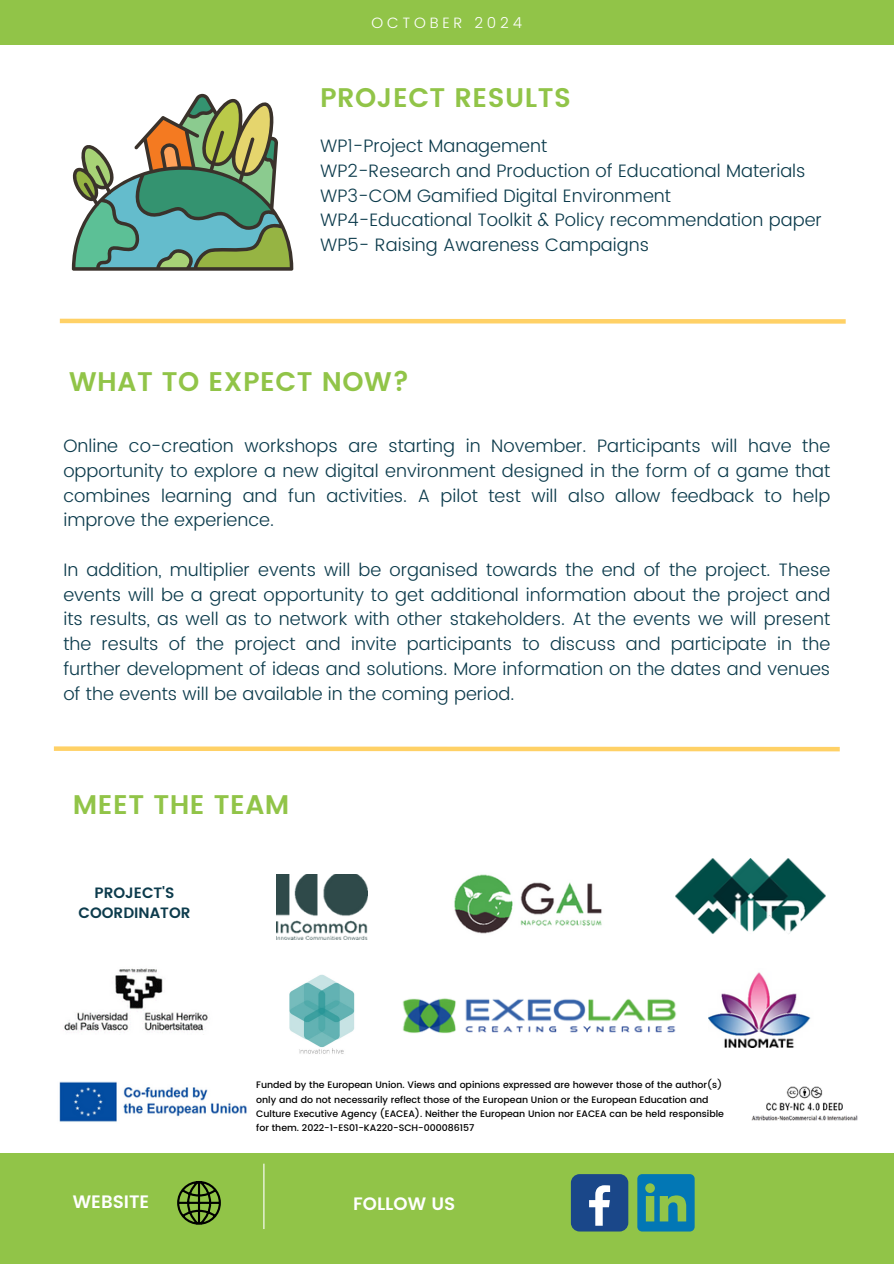
<style>
.page{position:relative;width:894px;height:1264px;background:#fff}
.page>*{position:absolute;margin:0;border:0;box-sizing:border-box;transform-origin:0 0}
.t1{font:600 27px "Poppins";letter-spacing:.02em;color:#91c448}
.t2{font:300 18px/24.8px "Poppins";color:#0c3b4c;text-align:justify}
.t3{font:600 18px "Poppins";color:#fff}
.t4{font:600 15px/20.2px "Poppins";color:#0c3b4c;text-align:center}
.t5{font:300 15px "Poppins";letter-spacing:.25em;color:#fff}
.t6{font:500 9.45px/14.1px "Poppins";color:#000}
</style>
<div class="page">
<div style="left:0;top:0;width:893px;height:45px;background:#91c448"></div>
<img style="left:289px;top:974px;width:66px;height:80px">
<svg style="left:59px;top:318px;width:787px;height:6px;background:#ffdc8c"></svg>
<div style="left:0;top:1152px;width:893px;height:111px;background:#91c448"></div>
<hr style="left:263px;top:1163px;width:1px;height:65px;background:#fff">
<img style="left:59px;top:1081px;width:188px;height:41px">
<svg style="left:71px;top:94px;width:222px;height:177px"></svg>
<img style="left:276px;top:874px;width:91px;height:65px">
<img style="left:454px;top:874px;width:148px;height:60px">
<img style="left:708px;top:972px;width:103px;height:75px">
<img style="left:64px;top:968px;width:144px;height:65px">
<img style="left:675px;top:858px;width:149px;height:76px">
<img style="left:402px;top:998px;width:275px;height:36px">
<svg style="left:637px;top:1174px;width:57px;height:57px"></svg>
<div style="left:570px;top:1174px;width:58px;height:57px;background:#1a4789;border-radius:9px"></div>
<svg style="left:589px;top:1185px;width:21px;height:40px"></svg>
<svg style="left:177px;top:1181px;width:44px;height:43px"></svg>
<img style="left:751px;top:1086px;width:107px;height:35px">
<svg style="left:53px;top:746px;width:787px;height:6px;background:#ffdc8c"></svg>
<h4 class="t5" style="left:371px;top:14px;width:152px">OCTOBER 2024</h4>
<p class="t1" style="left:320px;top:82px;width:252px">PROJECT RESULTS</p>
<p class="t2" style="left:320px;top:133px;width:503px;text-align:left">WP1-Project Management<br>WP2-Research and Production of Educational Materials WP3-COM Gamified Digital Environment WP4-Educational Toolkit &amp; Policy recommendation paper WP5- Raising Awareness Campaigns</p>
<p class="t1" style="left:69px;top:365px;width:341px">WHAT TO EXPECT NOW?</p>
<p class="t2" style="left:63px;top:433px;width:768px">Online co-creation workshops are starting in November. Participants will have the opportunity to explore a new digital environment designed in the form of a game that combines learning and fun activities. A pilot test will also allow feedback to help improve the experience.</p>
<h2 class="t2" style="left:63px;top:557px;width:768px">In addition, multiplier events will be organised towards the end of the project. These events will be a great opportunity to get additional information about the project and its results, as well as to network with other stakeholders. At the events we will present the results of the project and invite participants to discuss and participate in the further development of ideas and solutions. More information on the dates and venues of the events will be available in the coming period.</h2>
<p class="t1" style="left:73px;top:788px;width:218px">MEET THE TEAM</p>
<p class="t4" style="left:79px;top:882px;width:113px">PROJECT'S<br>COORDINATOR</p>
<p class="t6" style="left:256px;top:1078px;width:469px">Funded by the European Union. Views and opinions expressed are however those of the author(s) only and do not necessarily reflect those of the European Union or the European Education and Culture Executive Agency (EACEA). Neither the European Union nor EACEA can be held responsible for them. 2022-1-ES01-KA220-SCH-000086157</p>
<p class="t3" style="left:73px;top:1190px;width:78px">WEBSITE</p>
<p class="t3" style="left:353px;top:1193px;width:104px">FOLLOW US</p>
</div>
